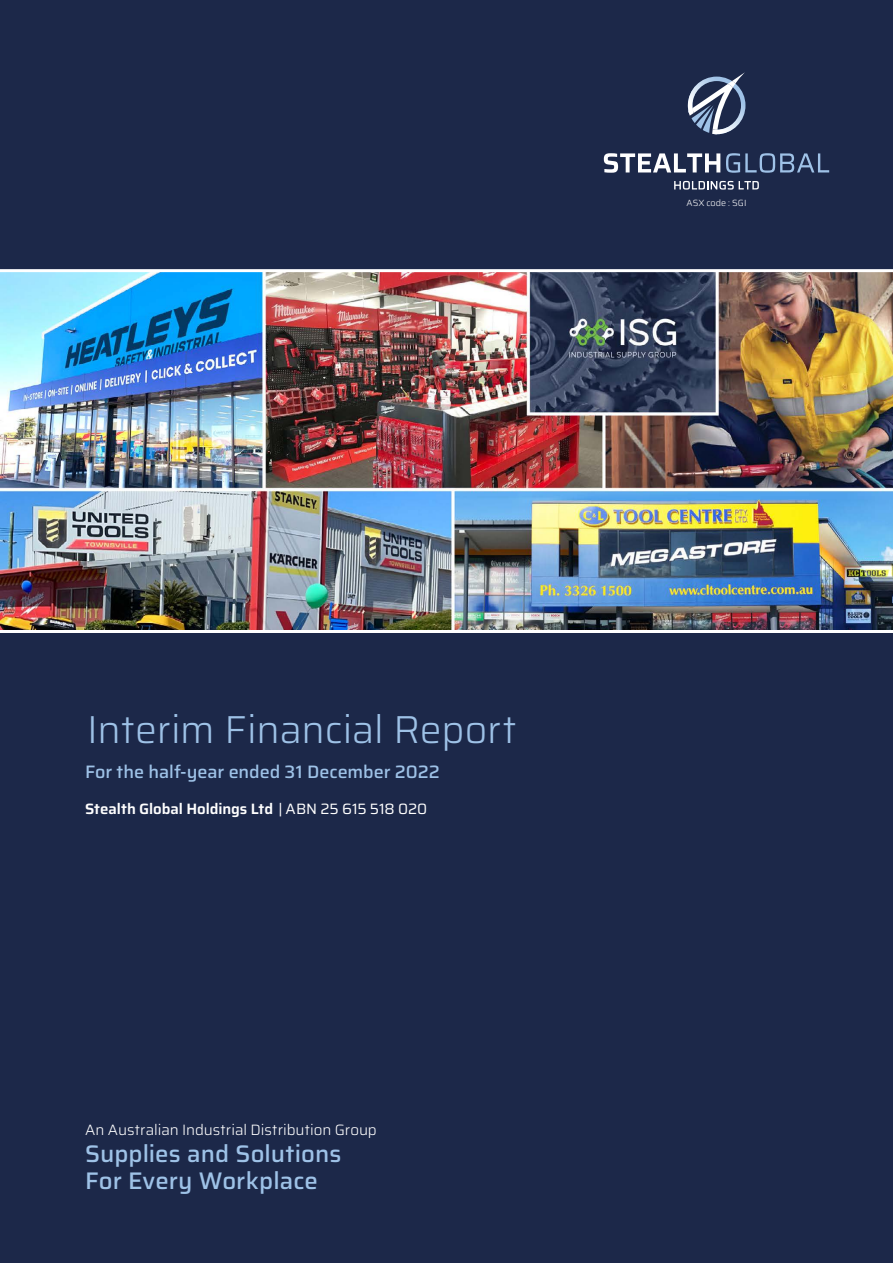
<style>
.page{position:relative;width:893px;height:1263px;background:#1c2849}
.page>*{position:absolute;margin:0;border:0;box-sizing:border-box;transform-origin:0 0}
.t1{font:300 39px "Saira";letter-spacing:-.005em;color:#9ec2e7}
.t2{font:500 24px/27px "Saira";letter-spacing:.005em;color:#9ec2e7}
.t3{font:500 18px "Saira";letter-spacing:-.005em;color:#9ec2e7}
.t4{font:600 15px "Saira";letter-spacing:-.005em;color:#fff}
.t5{font:300 15px "Saira";color:#fff}
.t6{font:300 9px "Saira";color:#fff}
.s1{font-weight:400}
</style>
<div class="page">
<img style="left:0;top:269px;width:893px;height:364px">
<svg style="left:604px;top:153px;width:116px;height:20px"></svg>
<svg style="left:726px;top:153px;width:103px;height:20px"></svg>
<svg style="left:674px;top:181px;width:85px;height:9px"></svg>
<svg style="left:688px;top:72px;width:57px;height:62px"></svg>
<p class="t6" style="left:686px;top:195px;width:61px">ASX code : SGI</p>
<h1 class="t1" style="left:87px;top:697px;width:431px">Interim Financial Report</h1>
<p class="t3" style="left:85px;top:757px;width:356px">For the half-year ended 31 December 2022</p>
<p class="t4" style="left:85px;top:797px;width:344px">Stealth Global Holdings Ltd <span class="s1">| ABN 25 615 518 020</span></p>
<p class="t5" style="left:85px;top:1118px;width:293px">An Australian Industrial Distribution Group</p>
<h2 class="t2" style="left:85px;top:1139px;width:258px">Supplies and Solutions<br>For Every Workplace</h2>
</div>
